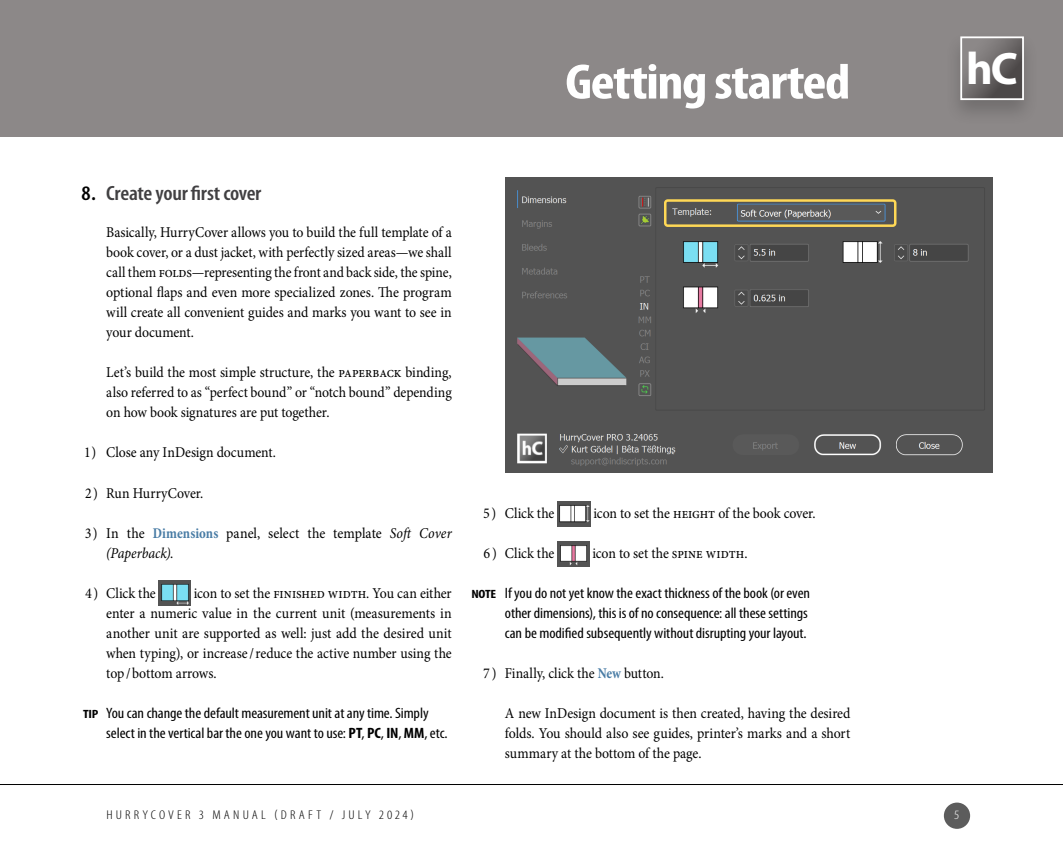
<style>
.page{position:relative;width:1063px;height:851px;background:#fff}
.page>*{position:absolute;margin:0;border:0;box-sizing:border-box;transform-origin:0 0}
.t1{font:700 condensed 50px "Myriad Pro";letter-spacing:-.025em;color:#fff;scale:1.14 1}
.t2{font:700 45.62px "Myriad Pro";color:#fff}
.t3{font:600 condensed 20.75px "Myriad Pro";letter-spacing:-.015em;color:#414042;scale:1.09 1}
.t4{font:15px/20px "Minion Pro";color:#000;text-align:justify;scale:.92 1}
.t5{font:condensed 15px/20px "Myriad Pro";letter-spacing:-.005em;color:#000;scale:1.08 1}
.t6{font:300 condensed 12.75px "Myriad Pro";letter-spacing:.22em;color:#000;scale:1.14 1}
.t7{font:300 condensed 12.75px "Myriad Pro";color:#fff;scale:1.14 1}
.s1{color:#000}
.s2{font-weight:700;font-stretch:condensed;color:#497ca5}
.s3{font-style:italic}
.s4{font-weight:700;font-size:12px}
.s5{font-weight:700}
</style>
<div class="page">
<div style="left:944px;top:802px;width:26px;height:26px;background:#5c5c5c;border-radius:50%"></div>
<hr style="left:0;top:784px;width:1063px;height:1px;background:#000">
<div style="left:0;top:0;width:1063px;height:136px;background:#8c8888"></div>
<div style="left:945px;top:32px;width:95px;height:94px;background:#000;opacity:.2"></div>
<svg style="left:959px;top:36px;width:66px;height:65px"></svg>
<img style="left:505px;top:177px;width:487px;height:295px">
<div style="left:664px;top:199px;width:232px;height:28px;border:2px solid #ffd856;border-radius:2px"></div>
<img style="left:159px;top:580px;width:32px;height:25px">
<img style="left:558px;top:501px;width:32px;height:25px">
<img style="left:558px;top:541px;width:31px;height:25px">
<h1 class="t1" style="left:565px;top:51px;width:252px">Getting started</h1>
<h3 class="t3" style="left:81px;top:181px;width:167px"><span class="s1">8.</span> Create your first cover</h3>
<p class="t4" style="left:106px;top:222px;width:377px">Basically, HurryCover allows you to build the full template of a book cover, or a dust jacket, with perfectly sized areas—we shall call them folds—representing the front and back side, the spine, optional flaps and even more specialized zones. The program will create all convenient guides and marks you want to see in your document.</p>
<p class="t4" style="left:106px;top:362px;width:377px">Let’s build the most simple structure, the paperback binding, also referred to as “perfect bound” or “notch bound” depending on how book signatures are put together.</p>
<p class="t4" style="left:85px;top:442px;width:209px">1) Close any InDesign document.</p>
<p class="t4" style="left:85px;top:482px;width:130px">2 ) Run HurryCover.</p>
<p class="t4" style="left:106px;top:522px;width:377px;text-indent:-21px">3 ) In the <span class="s2">Dimensions</span> panel, select the template <span class="s3">Soft Cover (Paperback)</span>.</p>
<p class="t4" style="left:85px;top:582px;width:78px">4) Click the</p>
<p class="t4" style="left:106px;top:582px;width:377px;text-indent:87px">icon to set the finished width. You can either enter a numeric value in the current unit (measurements in another unit are supported as well: just add the desired unit when typing), or increase /reduce the active number using the top/bottom arrows.</p>
<p class="t5" style="left:106px;top:702px;width:318px;text-indent:-23px"><span class="s4">TIP</span> You can change the default measurement unit at any time. Simply select in the vertical bar the one you want to use: <span class="s5">PT</span>, <span class="s5">PC</span>, <span class="s5">IN</span>, <span class="s5">MM</span>, etc.</p>
<p class="t6" style="left:106px;top:807px;width:271px">HURRYCOVER 3 MANUAL (DRAFT / JULY 2024)</p>
<p class="t4" style="left:484px;top:502px;width:78px">5 ) Click the</p>
<p class="t4" style="left:593px;top:502px;width:243px">icon to set the height of the book cover.</p>
<p class="t4" style="left:484px;top:542px;width:78px">6) Click the</p>
<p class="t4" style="left:592px;top:542px;width:170px">icon to set the spine width.</p>
<p class="t5" style="left:505px;top:582px;width:284px;text-indent:-34px"><span class="s4">NOTE</span> If you do not yet know the exact thickness of the book (or even other dimensions), this is of no consequence: all these settings can be modified subsequently without disrupting your layout.</p>
<p class="t4" style="left:484px;top:662px;width:197px">7 ) Finally, click the <span class="s2">New</span> button.</p>
<p class="t4" style="left:505px;top:702px;width:377px">A new InDesign document is then created, having the desired folds. You should also see guides, printer’s marks and a short summary at the bottom of the page.</p>
<h2 class="t2" style="left:966px;top:38px;width:53px">hC</h2>
<p class="t7" style="left:954px;top:807px;width:6px">5</p>
</div>
